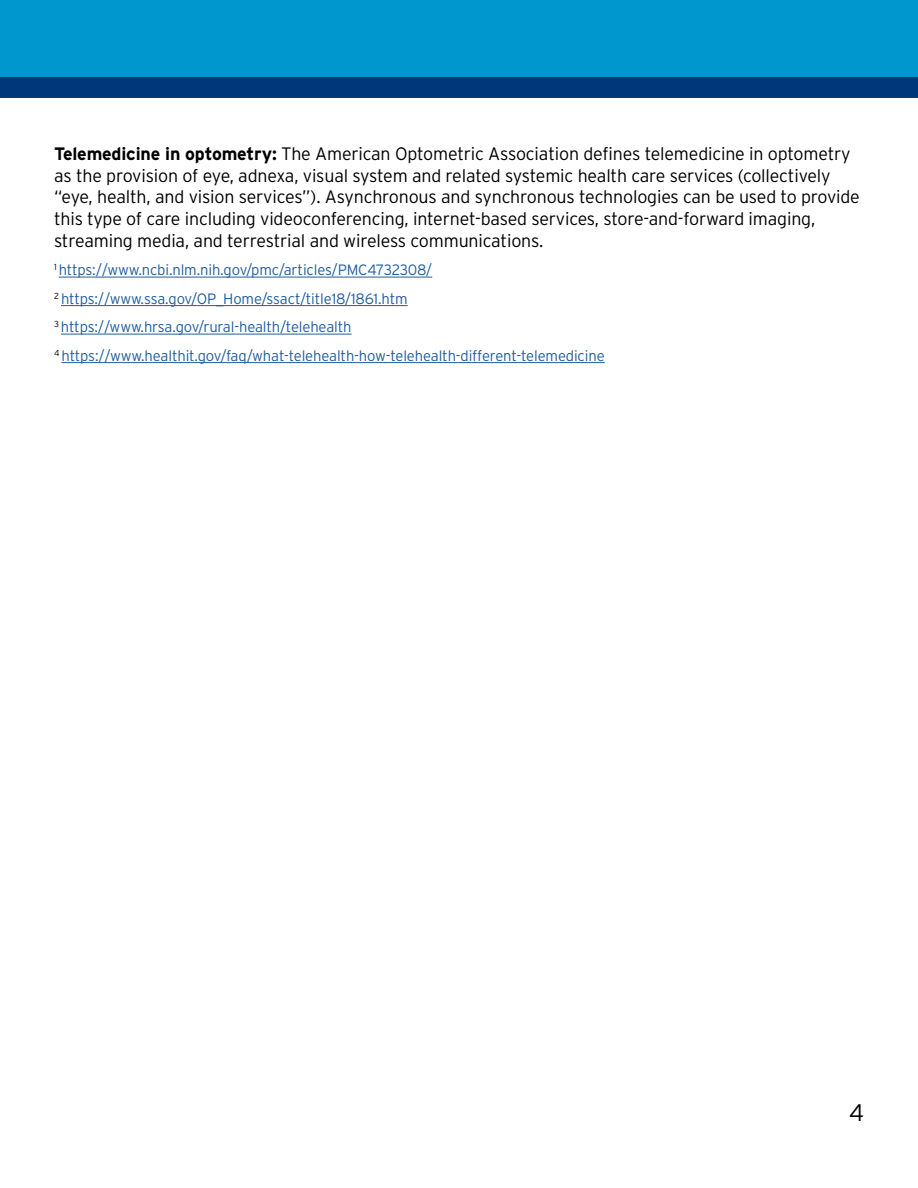
<style>
.page{position:relative;width:918px;height:1188px;background:#fff}
.page>*{position:absolute;margin:0;border:0;box-sizing:border-box;transform-origin:0 0}
.t1{font:300 24px "Interstate";color:#000}
.t2{font:300 18px/21.6px "Interstate";letter-spacing:-.01em;color:#000}
.t3{font:300 15px/28.5px "Interstate";letter-spacing:-.01em;color:#215e9e}
.s1{font-weight:700}
</style>
<div class="page">
<div style="left:0;top:0;width:918px;height:98px;background:#00377b"></div>
<div style="left:0;top:0;width:918px;height:77px;background:#0097ce"></div>
<hr style="left:59px;top:277px;width:373px;height:1px;background:#215e9e">
<hr style="left:61px;top:305px;width:347px;height:1px;background:#215e9e">
<hr style="left:61px;top:334px;width:291px;height:1px;background:#215e9e">
<hr style="left:61px;top:362px;width:544px;height:1px;background:#215e9e">
<p class="t2" style="left:54px;top:143px;width:807px"><span class="s1">Telemedicine in optometry:</span> The American Optometric Association defines telemedicine in optometry as the provision of eye, adnexa, visual system and related systemic health care services (collectively “eye, health, and vision services”). Asynchronous and synchronous technologies can be used to provide this type of care including videoconferencing, internet-based services, store-and-forward imaging, streaming media, and terrestrial and wireless communications.</p>
<p class="t3" style="left:54px;top:255px;width:552px"><sup>1</sup> https://www.ncbi.nlm.nih.gov/pmc/articles/PMC4732308/<br><sup>2</sup> https://www.ssa.gov/OP_Home/ssact/title18/1861.htm<br><sup>3</sup> https://www.hrsa.gov/rural-health/telehealth<br><sup>4</sup> https://www.healthit.gov/faq/what-telehealth-how-telehealth-different-telemedicine</p>
<h1 class="t1" style="left:849px;top:1099px;width:16px">4</h1>
</div>
